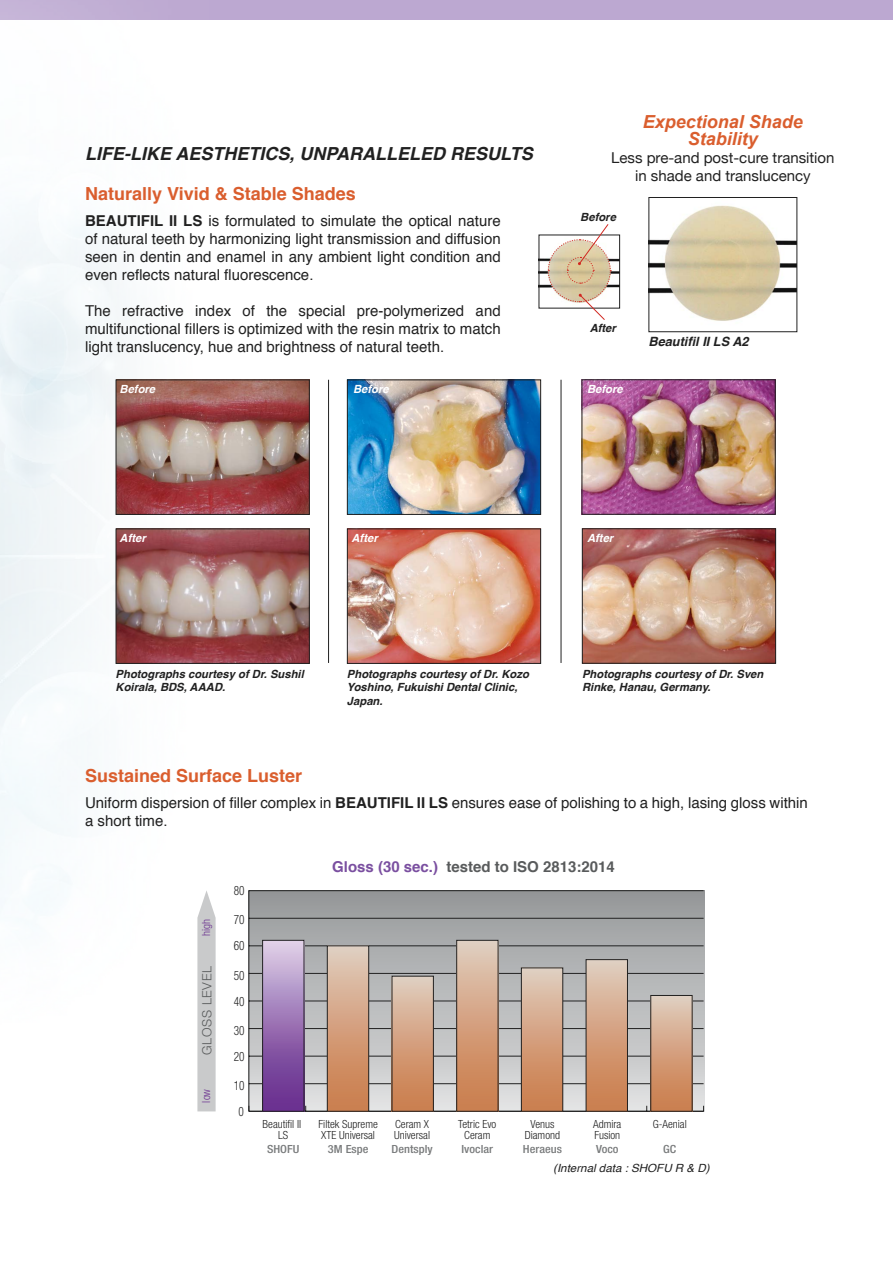
<style>
.page{position:relative;width:893px;height:1263px;background:#fff}
.page>*{position:absolute;margin:0;border:0;box-sizing:border-box;transform-origin:0 0}
.t1{font:700 18px "Helvetica";color:#da5e2e}
.t2{font:italic 700 18px "Helvetica";color:#212121}
.t3{font:italic 700 18px/16.5px "Arial";color:#da5e2e;text-align:center}
.t4{font:15px/18px "Helvetica";color:#212121;text-align:justify}
.t5{font:15px/18px "Helvetica Neue";color:#212121;text-align:center}
.t6{font:700 15px "Helvetica";color:#595b5c}
.t7{font:300 condensed 12.75px "Helvetica Neue";color:#212121;scale:.88 1}
.t8{font:italic 700 12.75px "Helvetica";color:#212121}
.t9{font:300 12.75px "Helvetica Neue";letter-spacing:.05em;color:#595b5c}
.t10{font:italic 700 11.25px/13.5px "Helvetica";color:#212121}
.t11{font:300 condensed 11.25px/10.4px "Helvetica Neue";color:#212121;text-align:center}
.t12{font:500 condensed 11.25px "Helvetica Neue";color:#797b7c;scale:1.1 1}
.t13{font:italic 700 11.25px "Helvetica";color:#fff}
.t14{font:italic 11.25px "Helvetica";color:#212121}
.t15{font:300 condensed 11.25px "Helvetica Neue";color:#6b3190}
.s1{font-weight:700}
.s2{color:#7a4fa0}
</style>
<div class="page">
<svg style="left:0;top:0;width:893px;height:20px;background:#bda9d1"></svg>
<img style="left:650px;top:205px;width:145px;height:116px">
<div style="left:648px;top:197px;width:149px;height:135px;border:1px solid #212121"></div>
<img style="left:541px;top:258px;width:77px;height:30px">
<div style="left:539px;top:235px;width:81px;height:73px;border:1px solid #212121"></div>
<svg style="left:547px;top:224px;width:64px;height:96px"></svg>
<img style="left:118px;top:381px;width:190px;height:132px">
<div style="left:116px;top:379px;width:194px;height:136px;border:1px solid #212121"></div>
<img style="left:118px;top:530px;width:190px;height:132px">
<div style="left:116px;top:528px;width:194px;height:136px;border:1px solid #212121"></div>
<img style="left:349px;top:381px;width:190px;height:132px">
<div style="left:347px;top:379px;width:194px;height:136px;border:1px solid #212121"></div>
<img style="left:349px;top:530px;width:190px;height:132px">
<div style="left:347px;top:528px;width:194px;height:136px;border:1px solid #212121"></div>
<img style="left:584px;top:381px;width:189px;height:131px">
<div style="left:582px;top:379px;width:193px;height:135px;border:1px solid #212121"></div>
<img style="left:584px;top:530px;width:190px;height:131px">
<div style="left:582px;top:528px;width:194px;height:135px;border:1px solid #212121"></div>
<svg style="left:249px;top:891px;width:455px;height:220px;background:#aeafb0"></svg>
<hr style="left:248px;top:891px;width:1px;height:220px;background:#212121">
<hr style="left:249px;top:1111px;width:455px;height:1px;background:#212121">
<hr style="left:249px;top:1083px;width:455px;height:1px;background:#212121">
<hr style="left:249px;top:1056px;width:455px;height:1px;background:#212121">
<hr style="left:249px;top:1028px;width:455px;height:1px;background:#212121">
<hr style="left:249px;top:1000px;width:455px;height:1px;background:#212121">
<hr style="left:249px;top:973px;width:455px;height:1px;background:#212121">
<hr style="left:249px;top:945px;width:455px;height:1px;background:#212121">
<hr style="left:249px;top:918px;width:455px;height:1px;background:#212121">
<hr style="left:249px;top:890px;width:455px;height:1px;background:#212121">
<div style="left:651px;top:995px;width:41px;height:116px;background:linear-gradient(to bottom,#e0ccbd,#ca7947)"></div>
<div style="left:650px;top:995px;width:43px;height:117px;border:1px solid #212121"></div>
<div style="left:586px;top:960px;width:41px;height:151px;background:linear-gradient(to bottom,#dfcbbc,#ca7845)"></div>
<div style="left:586px;top:959px;width:42px;height:153px;border:1px solid #212121"></div>
<div style="left:521px;top:968px;width:42px;height:143px;background:linear-gradient(to bottom,#dfccbc,#ca7845)"></div>
<div style="left:521px;top:967px;width:42px;height:145px;border:1px solid #212121"></div>
<div style="left:457px;top:940px;width:41px;height:171px;background:linear-gradient(to bottom,#e0ccbd,#ca7845)"></div>
<div style="left:456px;top:940px;width:42px;height:172px;border:1px solid #212121"></div>
<div style="left:392px;top:976px;width:41px;height:135px;background:linear-gradient(to bottom,#e0ccbd,#ca7845)"></div>
<div style="left:392px;top:976px;width:42px;height:136px;border:1px solid #212121"></div>
<div style="left:327px;top:946px;width:42px;height:165px;background:linear-gradient(to bottom,#e0cbbc,#ca7845)"></div>
<div style="left:327px;top:945px;width:42px;height:167px;border:1px solid #212121"></div>
<div style="left:263px;top:940px;width:41px;height:171px;background:linear-gradient(to bottom,#dbcbe5,#5d2086)"></div>
<div style="left:262px;top:940px;width:42px;height:172px;border:1px solid #212121"></div>
<svg style="left:197px;top:890px;width:19px;height:221px;background:#cecfd0"></svg>
<hr style="left:328px;top:380px;width:1px;height:283px;background:#212121">
<hr style="left:561px;top:380px;width:1px;height:283px;background:#212121">
<p class="t2" style="left:85px;top:139px;width:449px">LIFE-LIKE AESTHETICS, UNPARALLELED RESULTS</p>
<p class="t1" style="left:85px;top:179px;width:272px">Naturally Vivid &amp; Stable Shades</p>
<p class="t4" style="left:85px;top:212px;width:417px"><span class="s1">BEAUTIFIL II LS</span> is formulated to simulate the optical nature of natural teeth by harmonizing light transmission and diffusion seen in dentin and enamel in any ambient light condition and even reflects natural fluorescence.</p>
<p class="t4" style="left:85px;top:302px;width:417px">The refractive index of the special pre-polymerized and multifunctional fillers is optimized with the resin matrix to match light translucency, hue and brightness of natural teeth.</p>
<p class="t13" style="left:120px;top:379px;width:37px">Before</p>
<p class="t13" style="left:353px;top:379px;width:37px">Before</p>
<p class="t3" style="left:643px;top:114px;width:162px">Expectional Shade<br>Stability</p>
<p class="t5" style="left:611px;top:149px;width:225px">Less pre-and post-cure transition in shade and translucency</p>
<p class="t10" style="left:580px;top:210px;width:37px">Before</p>
<p class="t10" style="left:590px;top:321px;width:28px">After</p>
<p class="t13" style="left:587px;top:379px;width:37px">Before</p>
<p class="t8" style="left:648px;top:331px;width:102px">Beautifil II LS A2</p>
<p class="t13" style="left:120px;top:528px;width:28px">After</p>
<p class="t13" style="left:351px;top:528px;width:28px">After</p>
<p class="t10" style="left:116px;top:667px;width:190px">Photographs courtesy of Dr. Sushil<br>Koirala, BDS, AAAD.</p>
<p class="t10" style="left:347px;top:667px;width:183px">Photographs courtesy of Dr. Kozo<br>Yoshino, Fukuishi Dental Clinic,<br>Japan.</p>
<p class="t13" style="left:587px;top:528px;width:28px">After</p>
<p class="t10" style="left:582px;top:667px;width:183px">Photographs courtesy of Dr. Sven<br>Rinke, Hanau, Germany.</p>
<p class="t1" style="left:85px;top:761px;width:219px">Sustained Surface Luster</p>
<p class="t4" style="left:85px;top:795px;width:724px">Uniform dispersion of filler complex in <span class="s1">BEAUTIFIL II LS</span> ensures ease of polishing to a high, lasing gloss within a short time.</p>
<p class="t15" style="left:200px;top:936px;width:18px;rotate:-90deg">high</p>
<p class="t9" style="left:197px;top:1055px;width:90px;rotate:-90deg">GLOSS LEVEL</p>
<p class="t15" style="left:200px;top:1103px;width:15px;rotate:-90deg">low</p>
<p class="t7" style="left:234px;top:883px;width:14px">80</p>
<p class="t7" style="left:234px;top:913px;width:14px">70</p>
<p class="t7" style="left:234px;top:938px;width:14px">60</p>
<p class="t7" style="left:234px;top:968px;width:14px">50</p>
<p class="t7" style="left:234px;top:994px;width:14px">40</p>
<p class="t7" style="left:234px;top:1023px;width:14px">30</p>
<p class="t7" style="left:234px;top:1049px;width:14px">20</p>
<p class="t7" style="left:234px;top:1078px;width:14px">10</p>
<p class="t7" style="left:238px;top:1104px;width:8px">0</p>
<p class="t6" style="left:332px;top:855px;width:284px"><span class="s2">Gloss (30 sec.)</span> tested to ISO 2813:2014</p>
<p class="t11" style="left:263px;top:1119px;width:40px">Beautifil II<br>LS</p>
<p class="t12" style="left:267px;top:1142px;width:31px">SHOFU</p>
<p class="t11" style="left:318px;top:1119px;width:61px;text-align:left">Filtek Supreme<br>XTE Universal</p>
<p class="t12" style="left:328px;top:1142px;width:38px">3M Espe</p>
<p class="t11" style="left:394px;top:1119px;width:37px;text-align:left">Ceram X<br>Universal</p>
<p class="t12" style="left:392px;top:1142px;width:39px">Dentsply</p>
<p class="t11" style="left:458px;top:1119px;width:39px">Tetric Evo<br>Ceram</p>
<p class="t12" style="left:462px;top:1142px;width:30px">Ivoclar</p>
<p class="t11" style="left:525px;top:1119px;width:37px">Venus<br>Diamond</p>
<p class="t12" style="left:523px;top:1142px;width:37px">Heraeus</p>
<p class="t11" style="left:593px;top:1119px;width:30px;text-align:left">Admira<br>Fusion</p>
<p class="t12" style="left:596px;top:1142px;width:22px">Voco</p>
<p class="t11" style="left:653px;top:1119px;width:36px">G-Aenial</p>
<p class="t12" style="left:663px;top:1142px;width:13px">GC</p>
<p class="t14" style="left:553px;top:1159px;width:158px">(Internal data : SHOFU R &amp; D)</p>
</div>
